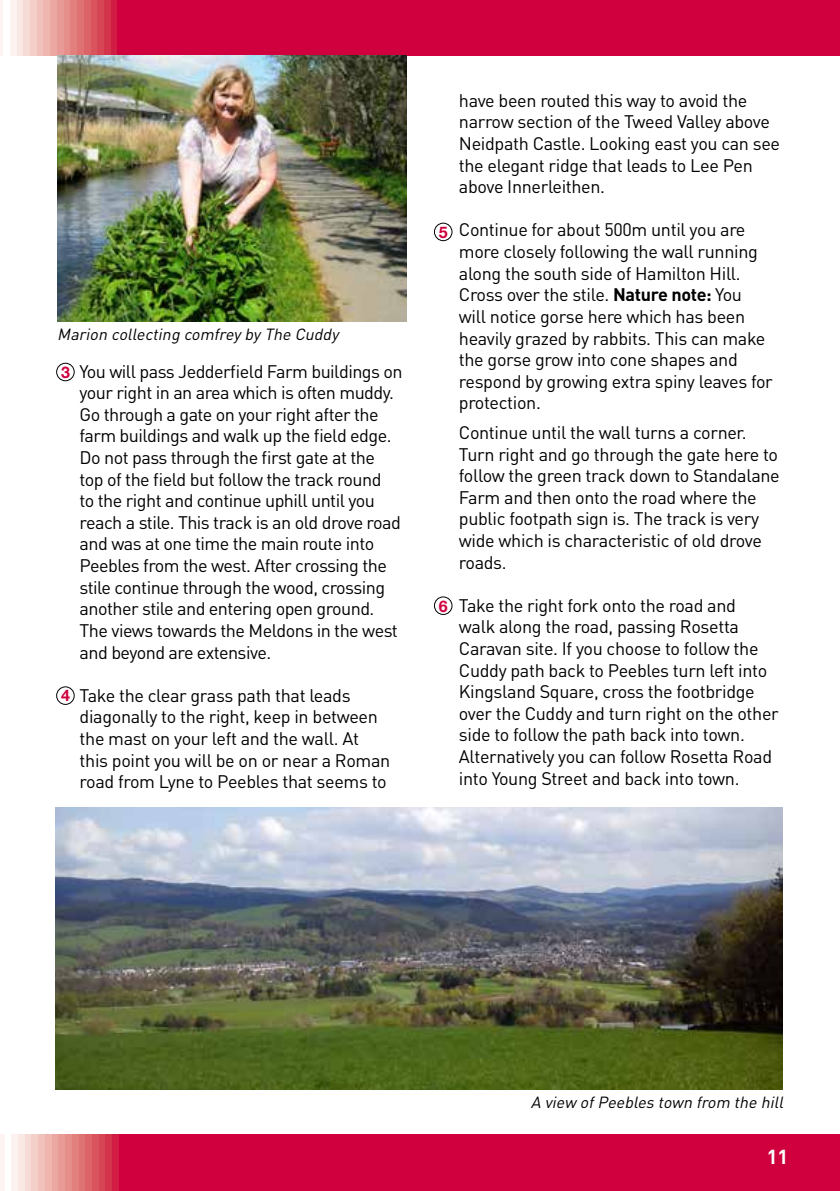
<style>
.page{position:relative;width:840px;height:1191px;background:#fff}
.page>*{position:absolute;margin:0;border:0;box-sizing:border-box;transform-origin:0 0}
.t1{font:700 20px "DIN";color:#fff}
.t2{font:18px/21.6px "DIN";letter-spacing:-.02em;color:#000}
.t3{font:italic 16px "DIN";color:#000}
.t4{font:700 16px "Helvetica Neue";color:#cf003d}
.s1{font-weight:700}
</style>
<div class="page">
<svg style="left:0;top:1134px;width:839px;height:57px;background:#d2154a"></svg>
<svg style="left:0;top:0;width:839px;height:56px;background:#d2164b"></svg>
<img style="left:58px;top:56px;width:348px;height:266px">
<div style="left:56px;top:363px;width:18px;height:18px;border:1px solid #000;border-radius:50%"></div>
<div style="left:56px;top:686px;width:18px;height:18px;border:1px solid #000;border-radius:50%"></div>
<div style="left:434px;top:223px;width:18px;height:18px;border:1px solid #000;border-radius:50%"></div>
<div style="left:434px;top:596px;width:18px;height:19px;border:1px solid #000;border-radius:50%"></div>
<img style="left:56px;top:808px;width:725px;height:281px">
<p class="t3" style="left:57px;top:324px;width:286px">Marion collecting comfrey by The Cuddy</p>
<p class="t4" style="left:61px;top:362px;width:10px">3</p>
<p class="t2" style="left:80px;top:360px;width:324px">You will pass Jedderfield Farm buildings on your right in an area which is often muddy.<br>Go through a gate on your right after the farm buildings and walk up the field edge.<br>Do not pass through the first gate at the top of the field but follow the track round<br>to the right and continue uphill until you reach a stile. This track is an old drove road and was at one time the main route into Peebles from the west. After crossing the stile continue through the wood, crossing another stile and entering open ground.<br>The views towards the Meldons in the west and beyond are extensive.</p>
<p class="t2" style="left:80px;top:684px;width:312px">Take the clear grass path that leads diagonally to the right, keep in between the mast on your left and the wall. At this point you will be on or near a Roman road from Lyne to Peebles that seems to</p>
<p class="t4" style="left:61px;top:686px;width:10px">4</p>
<p class="t4" style="left:438px;top:222px;width:10px">5</p>
<p class="t4" style="left:438px;top:596px;width:10px">6</p>
<p class="t2" style="left:458px;top:89px;width:322px">have been routed this way to avoid the narrow section of the Tweed Valley above Neidpath Castle. Looking east you can see the elegant ridge that leads to Lee Pen above Innerleithen.</p>
<p class="t2" style="left:458px;top:219px;width:315px">Continue for about 500m until you are more closely following the wall running along the south side of Hamilton Hill.<br>Cross over the stile. <span class="s1">Nature note:</span> You will notice gorse here which has been heavily grazed by rabbits. This can make the gorse grow into cone shapes and respond by growing extra spiny leaves for protection.</p>
<p class="t2" style="left:458px;top:421px;width:322px">Continue until the wall turns a corner.<br>Turn right and go through the gate here to follow the green track down to Standalane Farm and then onto the road where the public footpath sign is. The track is very wide which is characteristic of old drove roads.</p>
<p class="t2" style="left:458px;top:594px;width:321px">Take the right fork onto the road and<br>walk along the road, passing Rosetta Caravan site. If you choose to follow the Cuddy path back to Peebles turn left into Kingsland Square, cross the footbridge over the Cuddy and turn right on the other side to follow the path back into town.<br>Alternatively you can follow Rosetta Road into Young Street and back into town.</p>
<p class="t3" style="left:530px;top:1091px;width:257px">A view ofPeebles town from the hill</p>
<p class="t1" style="left:761px;top:1143px;width:28px">1111</p>
</div>
